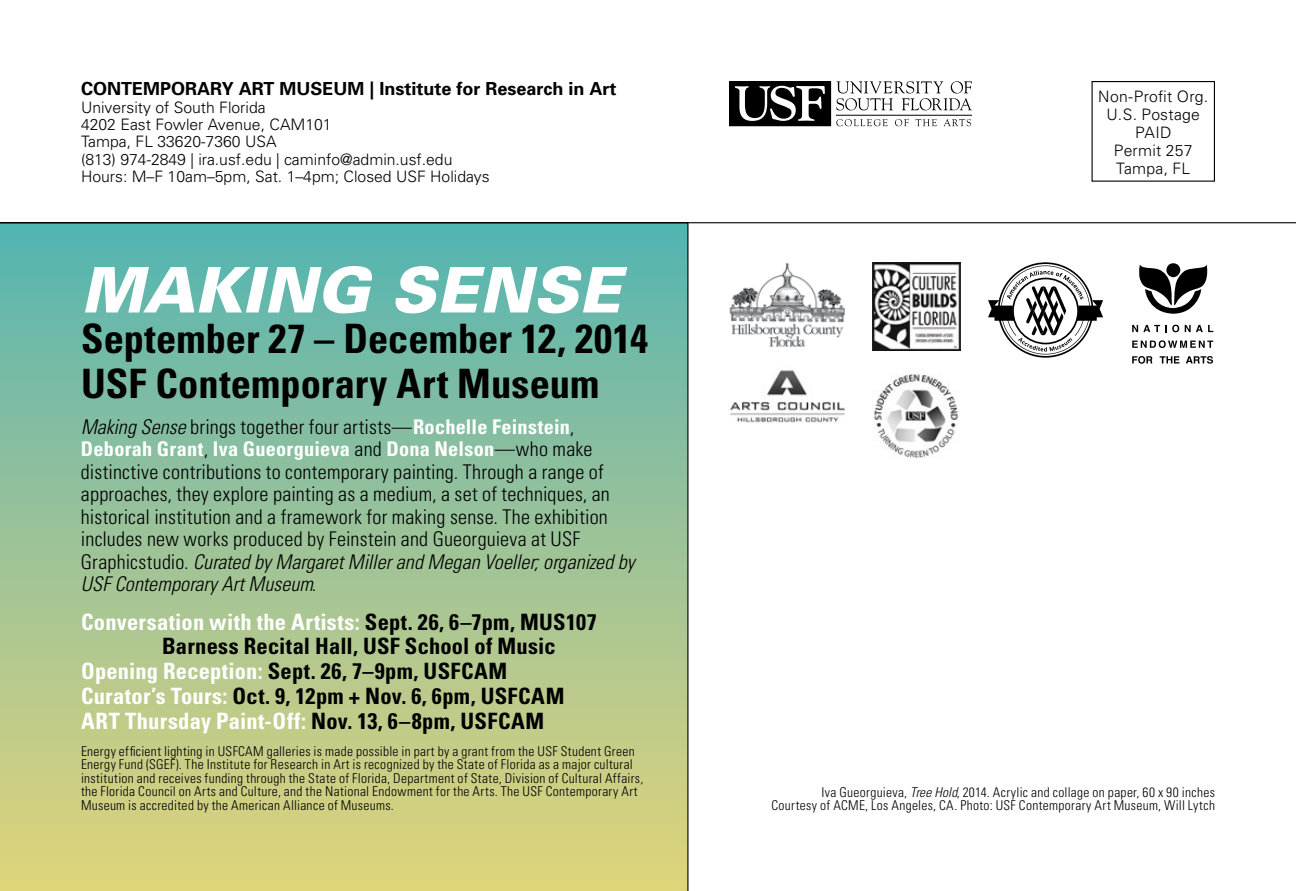
<style>
.page{position:relative;width:1296px;height:891px;background:#fff}
.page>*{position:absolute;margin:0;border:0;box-sizing:border-box;transform-origin:0 0}
.t1{font:italic 900 63px "Univers";letter-spacing:.01em;color:#fff}
.t2{font:700 condensed 40.5px/45px "Univers";letter-spacing:.005em;color:#000}
.t3{font:700 condensed 22.5px "Univers";letter-spacing:.015em;color:#000}
.t4{font:700 condensed 22.5px "Univers";letter-spacing:.015em;color:#fff}
.t5{font:300 condensed 20.25px/22.5px "Univers";letter-spacing:.01em;color:#000}
.t6{font:700 18px "Univers";color:#000}
.t7{font:300 15.75px/18px "Univers";color:#000;text-align:center}
.t8{font:300 condensed 13.5px/13.5px "Univers";letter-spacing:.025em;color:#000}
.s1{font-style:italic}
.s2{font-weight:700;color:#fff}
.s3{color:#000}
.s4{color:#fff}
</style>
<div class="page">
<svg style="left:0;top:223px;width:688px;height:668px;background:#9cc396"></svg>
<img style="left:729px;top:263px;width:116px;height:84px">
<img style="left:730px;top:369px;width:115px;height:55px">
<svg style="left:1166px;top:263px;width:14px;height:14px"></svg>
<svg style="left:1139px;top:265px;width:68px;height:49px"></svg>
<svg style="left:1132px;top:325px;width:47px;height:7px"></svg>
<svg style="left:1185px;top:325px;width:28px;height:7px"></svg>
<svg style="left:1132px;top:340px;width:81px;height:8px"></svg>
<svg style="left:1160px;top:356px;width:20px;height:7px"></svg>
<svg style="left:1132px;top:356px;width:20px;height:8px"></svg>
<svg style="left:1186px;top:356px;width:28px;height:8px"></svg>
<img style="left:873px;top:262px;width:88px;height:89px">
<svg style="left:988px;top:262px;width:115px;height:96px"></svg>
<img style="left:874px;top:374px;width:84px;height:84px">
<hr style="left:0;top:222px;width:1296px;height:1px;background:#000">
<div style="left:1092px;top:81px;width:123px;height:101px;border:1px solid #000"></div>
<svg style="left:729px;top:81px;width:243px;height:45px"></svg>
<h3 class="t6" style="left:81px;top:78px;width:537px">CONTEMPORARY ART MUSEUM | Institute for Research in Art</h3>
<p class="t7" style="left:81px;top:99px;width:410px;line-height:17.1px;text-align:left">University of South Florida<br>4202 East Fowler Avenue, CAM101<br>Tampa, FL 33620-7360 USA<br>(813) 974-2849 | ira.usf.edu | caminfo@admin.usf.edu Hours: M–F 10am–5pm, Sat. 1–4pm; Closed USF Holidays</p>
<h1 class="t1" style="left:81px;top:251px;width:541px">MAKING SENSE</h1>
<h2 class="t2" style="left:81px;top:315px;width:569px">September 27 – December 12, 2014<br>USF Contemporary Art Museum</h2>
<p class="t5" style="left:81px;top:415px;width:555px"><span class="s1">Making Sense</span> brings together four artists—<span class="s2">Rochelle Feinstein</span>, <span class="s2">Deborah Grant</span>, <span class="s2">Iva Gueorguieva</span> and <span class="s2">Dona Nelson</span>—who make distinctive contributions to contemporary painting. Through a range of approaches, they explore painting as a medium, a set of techniques, an historical institution and a framework for making sense. The exhibition includes new works produced by Feinstein and Gueorguieva at USF Graphicstudio. <span class="s1">Curated by Margaret Miller and Megan Voeller; organized by USF Contemporary Art Museum</span>.</p>
<h3 class="t4" style="left:81px;top:608px;width:517px">Conversation with the Artists: <span class="s3">Sept. 26, 6–7pm, MUS107</span></h3>
<h3 class="t3" style="left:162px;top:633px;width:395px">Barness Recital Hall, USF School of Music</h3>
<h3 class="t3" style="left:81px;top:657px;width:428px"><span class="s4">Opening Reception:</span> Sept. 26, 7–9pm, USFCAM</h3>
<h3 class="t3" style="left:81px;top:682px;width:485px"><span class="s4">Curator’s Tours:</span> Oct. 9, 12pm + Nov. 6, 6pm, USFCAM</h3>
<h3 class="t4" style="left:81px;top:707px;width:465px">ART Thursday Paint-Off: <span class="s3">Nov. 13, 6–8pm, USFCAM</span></h3>
<p class="t8" style="left:81px;top:744px;width:564px">Energy efficient lighting in USFCAM galleries is made possible in part by a grant from the USF Student Green Energy Fund (SGEF). The Institute for Research in Art is recognized by the State of Florida as a major cultural institution and receives funding through the State of Florida, Department of State, Division of Cultural Affairs, the Florida Council on Arts and Culture, and the National Endowment for the Arts. The USF Contemporary Art Museum is accredited by the American Alliance of Museums.</p>
<p class="t7" style="left:1098px;top:87px;width:112px">Non-Profit Org.<br>U.S. Postage<br>PAID<br>Permit 257<br>Tampa, FL</p>
<p class="t8" style="left:772px;top:785px;width:445px;text-align:right">Iva Gueorguieva, <span class="s1">Tree Hold</span>, 2014. Acrylic and collage on paper, 60 x 90 inches<br>Courtesy of ACME, Los Angeles, CA. Photo: USF Contemporary Art Museum, Will Lytch</p>
</div>
